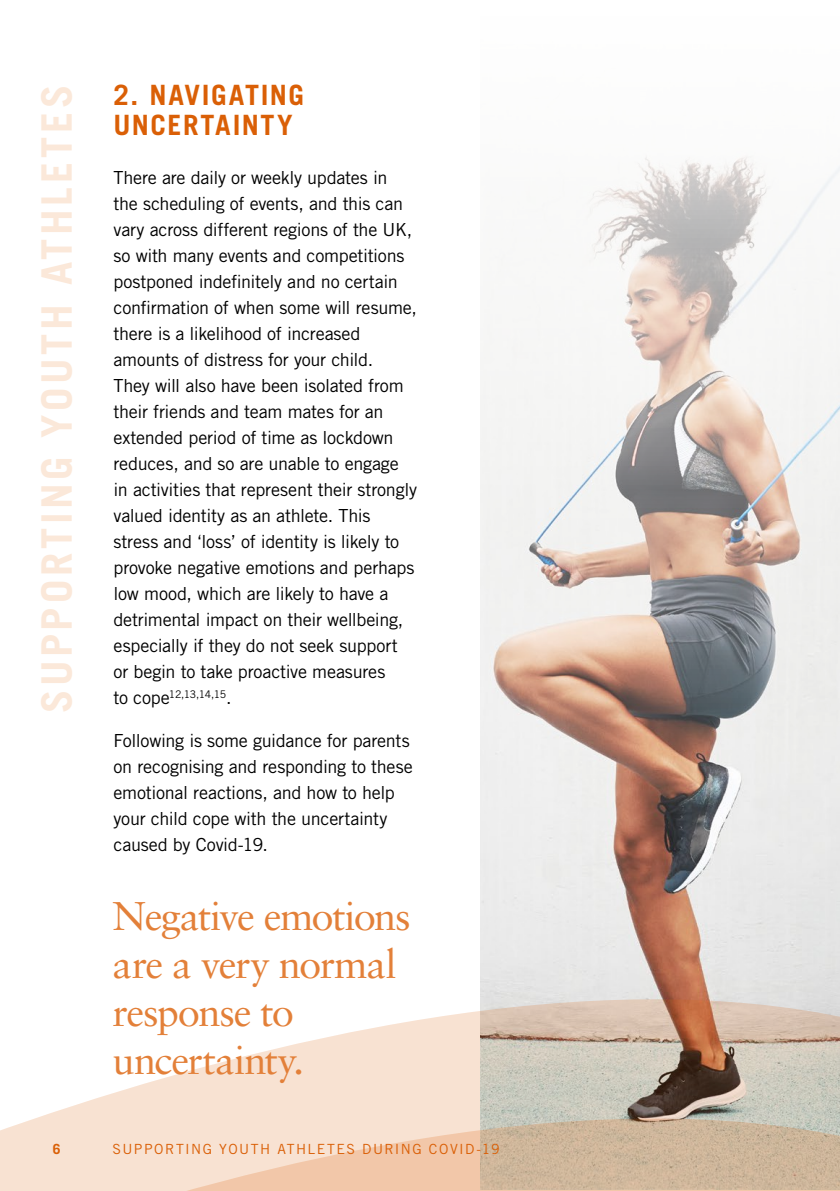
<style>
.page{position:relative;width:840px;height:1191px;background:#fff}
.page>*{position:absolute;margin:0;border:0;box-sizing:border-box;transform-origin:0 0}
.t1{font:700 42px "Trade Gothic LT Std";letter-spacing:.085em;color:#fbe8d9}
.t2{font:40px/48px "Sabon LT Std";letter-spacing:-.035em;color:#e38039}
.t3{font:700 28px/30px "Trade Gothic LT Std";letter-spacing:.055em;color:#da5f06}
.t4{font:18px/26px "Trade Gothic LT Std";letter-spacing:-.015em;color:#000}
.t5{font:14px "Trade Gothic LT Std";letter-spacing:.105em;color:#da5f06}
.t6{font:700 14px "Trade Gothic LT Std";color:#da5f06}
.t7{font:10.4px "Trade Gothic LT Std";letter-spacing:-.04em;color:#000}
.s1{font-size:18px}
</style>
<div class="page">
<img style="left:480px;top:157px;width:359px;height:824px">
<svg style="left:0;top:981px;width:839px;height:210px"></svg>
<h1 class="t1" style="left:31px;top:712px;width:629px;rotate:-90deg">SUPPORTING YOUTH ATHLETES</h1>
<h3 class="t3" style="left:113px;top:80px;width:192px">2. NAVIGATING<br>UNCERTAINTY</h3>
<p class="t4" style="left:113px;top:164px;width:305px">There are daily or weekly updates in<br>the scheduling of events, and this can vary across different regions of the UK, so with many events and competitions postponed indefinitely and no certain confirmation of when some will resume, there is a likelihood of increased amounts of distress for your child.<br>They will also have been isolated from their friends and team mates for an extended period of time as lockdown reduces, and so are unable to engage in activities that represent their strongly valued identity as an athlete. This stress and ‘loss’ of identity is likely to provoke negative emotions and perhaps low mood, which are likely to have a detrimental impact on their wellbeing, especially if they do not seek support or begin to take proactive measures</p>
<p class="t7" style="left:113px;top:688px;width:119px"><span class="s1">to cope</span>12,13,14,15<span class="s1">.</span></p>
<p class="t4" style="left:113px;top:727px;width:300px">Following is some guidance for parents on recognising and responding to these emotional reactions, and how to help your child cope with the uncertainty caused by Covid-19.</p>
<h2 class="t2" style="left:112px;top:891px;width:299px">Negative emotions are a very normal response to uncertainty.</h2>
<p class="t6" style="left:53px;top:1139px;width:9px">6</p>
<p class="t5" style="left:112px;top:1140px;width:388px">SUPPORTING YOUTH ATHLETES DURING COVID-19</p>
</div>
